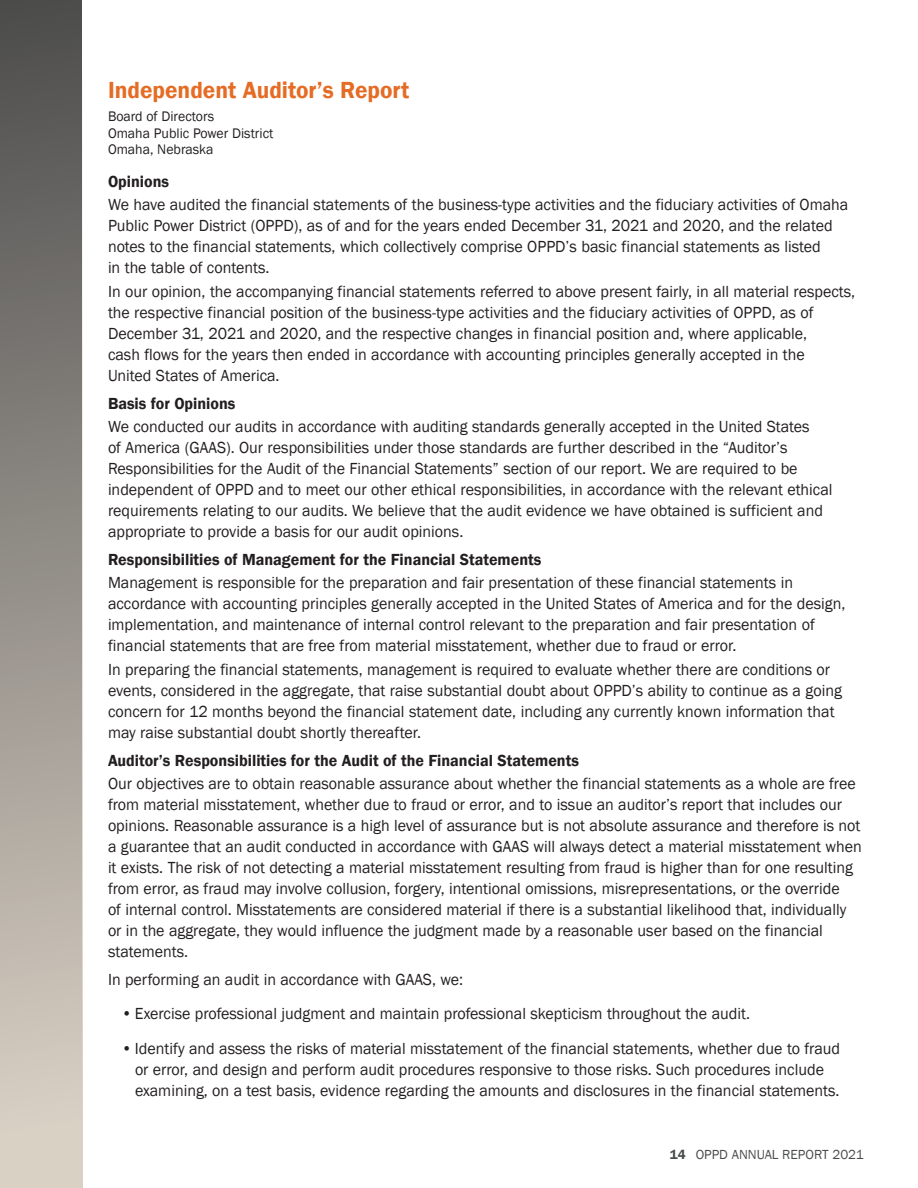
<style>
.page{position:relative;width:918px;height:1188px;background:#fff}
.page>*{position:absolute;margin:0;border:0;box-sizing:border-box;transform-origin:0 0}
.t1{font:600 24px "Franklin Gothic";color:#e56c25}
.t2{font:16.5px/21px "Franklin Gothic";color:#231f20}
.t3{font:600 16.5px "Franklin Gothic";color:#231f20}
.t4{font:14.25px/16.5px "Franklin Gothic";color:#231f20}
.t5{font:13.5px "Franklin Gothic";color:#4a4b4b}
.s1{font-weight:600}
</style>
<div class="page">
<div style="left:0;top:0;width:82px;height:1188px;background:linear-gradient(to bottom,#4c4c4c,#e0d7ca)"></div>
<h1 class="t1" style="left:108px;top:75px;width:303px">Independent Auditor’s Report</h1>
<p class="t4" style="left:108px;top:108px;width:167px">Board of Directors<br>Omaha Public Power District<br>Omaha, Nebraska</p>
<p class="t3" style="left:108px;top:171px;width:63px">Opinions</p>
<p class="t2" style="left:108px;top:195px;width:742px">We have audited the financial statements of the business-type activities and the fiduciary activities of Omaha Public Power District (OPPD), as of and for the years ended December 31, 2021 and 2020, and the related notes to the financial statements, which collectively comprise OPPD’s basic financial statements as listed<br>in the table of contents.</p>
<p class="t2" style="left:108px;top:281px;width:749px">In our opinion, the accompanying financial statements referred to above present fairly, in all material respects, the respective financial position of the business-type activities and the fiduciary activities of OPPD, as of December 31, 2021 and 2020, and the respective changes in financial position and, where applicable,<br>cash flows for the years then ended in accordance with accounting principles generally accepted in the<br>United States of America.</p>
<p class="t3" style="left:108px;top:393px;width:129px">Basis for Opinions</p>
<p class="t2" style="left:108px;top:416px;width:726px">We conducted our audits in accordance with auditing standards generally accepted in the United States<br>of America (GAAS). Our responsibilities under those standards are further described in the “Auditor’s Responsibilities for the Audit of the Financial Statements” section of our report. We are required to be independent of OPPD and to meet our other ethical responsibilities, in accordance with the relevant ethical requirements relating to our audits. We believe that the audit evidence we have obtained is sufficient and appropriate to provide a basis for our audit opinions.</p>
<p class="t3" style="left:108px;top:549px;width:435px">Responsibilities of Management for the Financial Statements</p>
<p class="t2" style="left:108px;top:573px;width:739px">Management is responsible for the preparation and fair presentation of these financial statements in accordance with accounting principles generally accepted in the United States of America and for the design, implementation, and maintenance of internal control relevant to the preparation and fair presentation of financial statements that are free from material misstatement, whether due to fraud or error.</p>
<p class="t2" style="left:108px;top:659px;width:735px">In preparing the financial statements, management is required to evaluate whether there are conditions or events, considered in the aggregate, that raise substantial doubt about OPPD’s ability to continue as a going concern for 12 months beyond the financial statement date, including any currently known information that may raise substantial doubt shortly thereafter.</p>
<p class="t3" style="left:108px;top:750px;width:472px">Auditor’s Responsibilities for the Audit of the Financial Statements</p>
<p class="t2" style="left:108px;top:773px;width:755px">Our objectives are to obtain reasonable assurance about whether the financial statements as a whole are free from material misstatement, whether due to fraud or error, and to issue an auditor’s report that includes our opinions. Reasonable assurance is a high level of assurance but is not absolute assurance and therefore is not a guarantee that an audit conducted in accordance with GAAS will always detect a material misstatement when it exists. The risk of not detecting a material misstatement resulting from fraud is higher than for one resulting from error, as fraud may involve collusion, forgery, intentional omissions, misrepresentations, or the override<br>of internal control. Misstatements are considered material if there is a substantial likelihood that, individually or in the aggregate, they would influence the judgment made by a reasonable user based on the financial statements.</p>
<p class="t2" style="left:108px;top:969px;width:357px">In performing an audit in accordance with GAAS, we:</p>
<p class="t2" style="left:121px;top:1003px;width:630px">• Exercise professional judgment and maintain professional skepticism throughout the audit.</p>
<p class="t2" style="left:135px;top:1038px;width:707px;text-indent:-14px">• Identify and assess the risks of material misstatement of the financial statements, whether due to fraud or error, and design and perform audit procedures responsive to those risks. Such procedures include examining, on a test basis, evidence regarding the amounts and disclosures in the financial statements.</p>
<p class="t5" style="left:670px;top:1146px;width:195px"><span class="s1">14</span> OPPD ANNUAL REPORT 2021</p>
</div>
